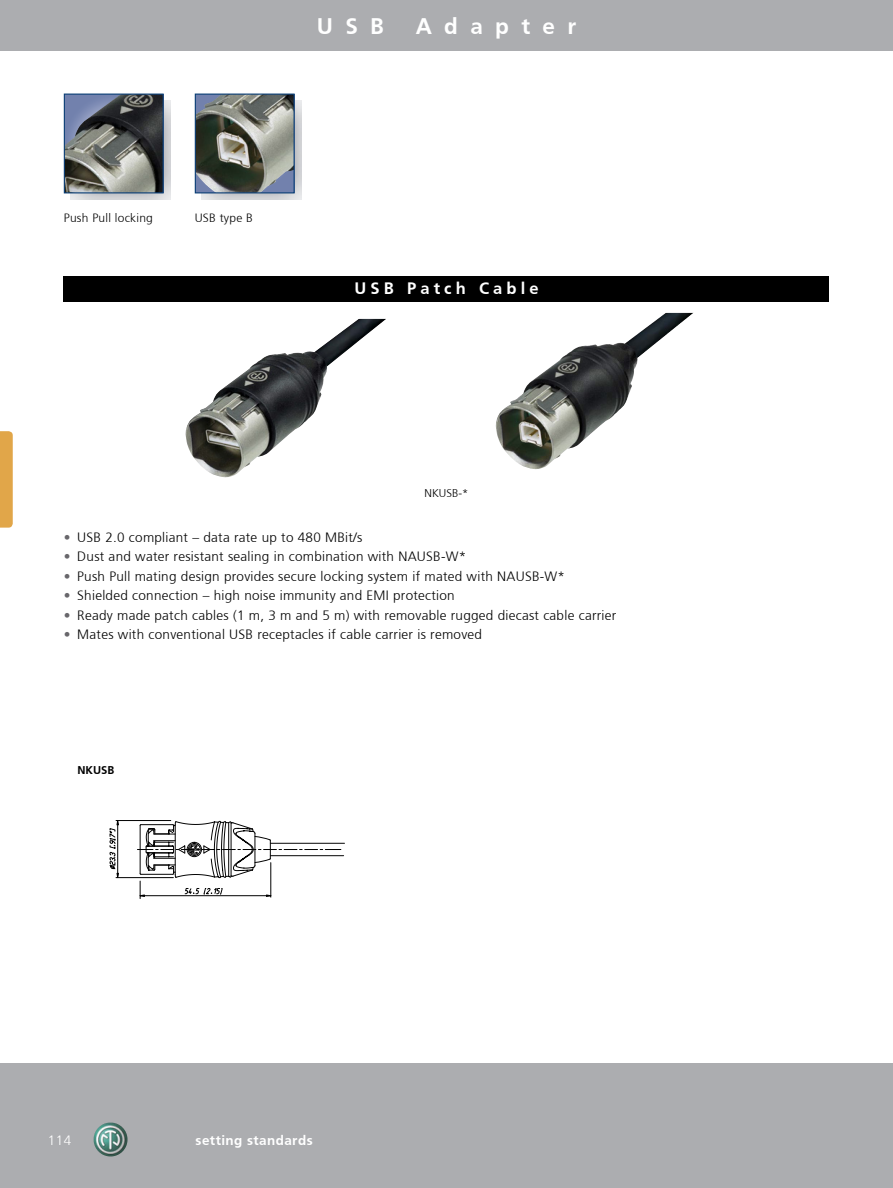
<style>
.page{position:relative;width:893px;height:1188px;background:#fff}
.page>*{position:absolute;margin:0;border:0;box-sizing:border-box;transform-origin:0 0}
.t1{font:700 22.5px "Frutiger";letter-spacing:.55em;color:#fff}
.t2{font:700 16.5px "Frutiger";letter-spacing:.25em;color:#fff}
.t3{font:300 13.5px "Frutiger";letter-spacing:.02em;color:#000}
.t4{font:700 13.5px "Frutiger";letter-spacing:.03em;color:#fff}
.t5{font:300 13.5px "Frutiger";color:#fff}
.t6{font:300 12px "Frutiger";letter-spacing:.02em;color:#000}
.t7{font:300 11.25px "Frutiger";color:#000}
.t8{font:700 11.25px "Frutiger";color:#000}
.s1{color:#68676b}
</style>
<div class="page">
<div style="left:0;top:0;width:893px;height:51px;background:#acadb0"></div>
<div style="left:0;top:1063px;width:893px;height:125px;background:#acadb0"></div>
<svg style="left:0;top:431px;width:13px;height:97px"></svg>
<img style="left:94px;top:1123px;width:33px;height:33px">
<div style="left:64px;top:276px;width:765px;height:26px;background:#000"></div>
<img style="left:66px;top:96px;width:96px;height:95px">
<div style="left:64px;top:94px;width:100px;height:99px;border:1px solid #0b3f76"></div>
<img style="left:197px;top:96px;width:96px;height:95px">
<div style="left:195px;top:94px;width:100px;height:99px;border:1px solid #0b3f76"></div>
<hr style="left:116px;top:820px;width:55px;height:1px;background:#000">
<svg style="left:109px;top:820px;width:10px;height:59px"></svg>
<hr style="left:116px;top:877px;width:57px;height:1px;background:#000">
<hr style="left:270px;top:843px;width:74px;height:1px;background:#040404">
<hr style="left:270px;top:855px;width:74px;height:1px;background:#040404">
<svg style="left:137px;top:820px;width:204px;height:79px"></svg>
<img style="left:186px;top:319px;width:200px;height:159px">
<img style="left:496px;top:313px;width:197px;height:157px">
<h1 class="t1" style="left:317px;top:13px;width:69px">USB</h1>
<h1 class="t1" style="left:416px;top:13px;width:162px">Adapter</h1>
<p class="t6" style="left:64px;top:211px;width:91px">Push Pull locking</p>
<p class="t6" style="left:195px;top:211px;width:60px">USB type B</p>
<p class="t2" style="left:354px;top:279px;width:186px">USB Patch Cable</p>
<p class="t7" style="left:425px;top:487px;width:45px">NKUSB-*</p>
<p class="t3" style="left:64px;top:529px;width:300px"><span class="s1">•</span> USB 2.0 compliant – data rate up to 480 MBit/s</p>
<p class="t3" style="left:64px;top:549px;width:404px"><span class="s1">•</span> Dust and water resistant sealing in combination with NAUSB-W*</p>
<p class="t3" style="left:64px;top:568px;width:503px"><span class="s1">•</span> Push Pull mating design provides secure locking system if mated with NAUSB-W*</p>
<p class="t3" style="left:64px;top:588px;width:393px"><span class="s1">•</span> Shielded connection – high noise immunity and EMI protection</p>
<p class="t3" style="left:64px;top:607px;width:554px"><span class="s1">•</span> Ready made patch cables (1 m, 3 m and 5 m) with removable rugged diecast cable carrier</p>
<p class="t3" style="left:64px;top:627px;width:420px"><span class="s1">•</span> Mates with conventional USB receptacles if cable carrier is removed</p>
<p class="t8" style="left:77px;top:763px;width:38px">NKUSB</p>
<p class="t5" style="left:48px;top:1132px;width:25px">114</p>
<p class="t4" style="left:196px;top:1132px;width:119px">setting standards</p>
</div>
